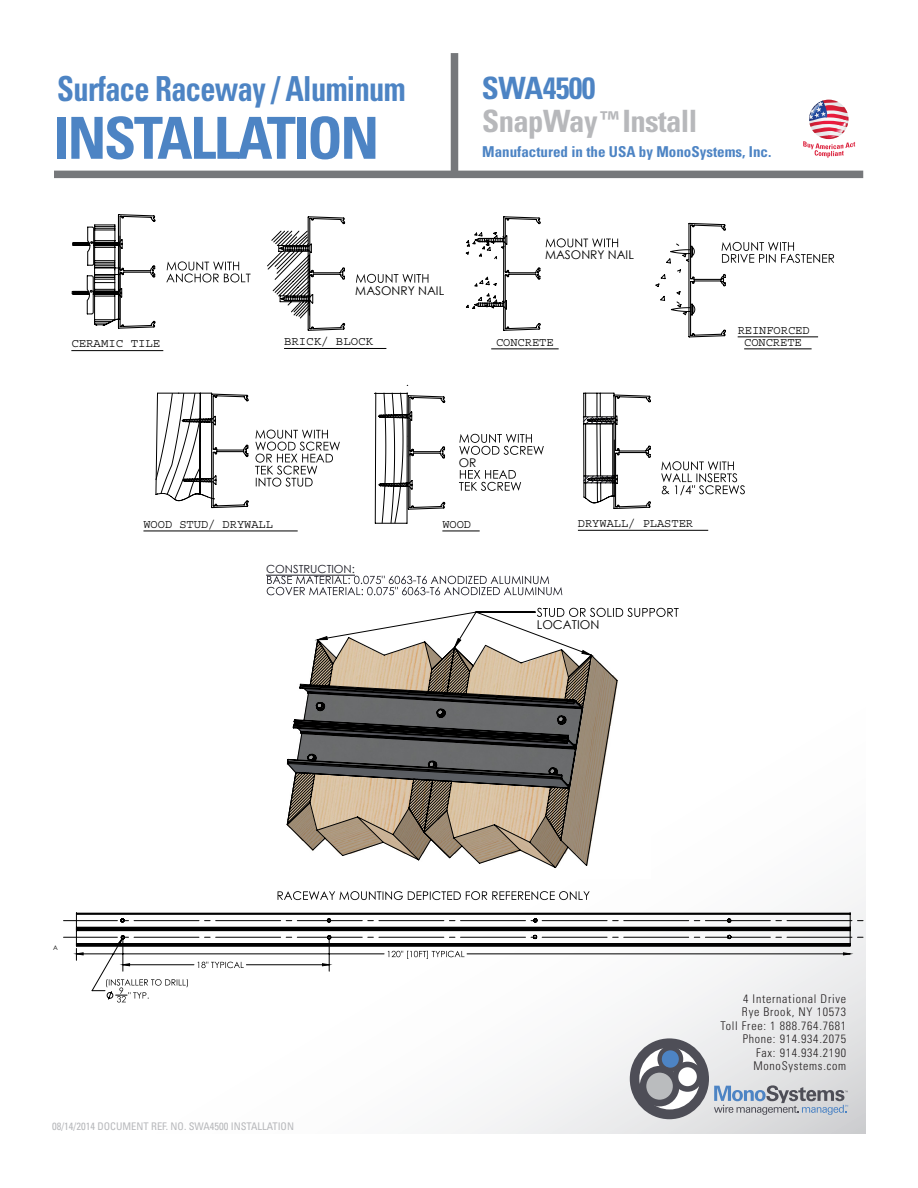
<style>
.page{position:relative;width:918px;height:1188px;background:#fff}
.page>*{position:absolute;margin:0;border:0;box-sizing:border-box;transform-origin:0 0}
.t1{font:700 condensed 58.05px "Univers";letter-spacing:-.04em;color:#4d84c4}
.t2{font:700 condensed 34.5px "Univers";letter-spacing:-.02em;color:#4d84c4;scale:.88 1}
.t3{font:700 condensed 30.75px "Univers";letter-spacing:-.02em;color:#b7b8bb}
.t4{font:700 condensed 30.75px "Univers";letter-spacing:-.02em;color:#4d84c4}
.t5{font:700 condensed 15px "Univers";color:#4d84c4}
.t6{font:12.15px "Century Gothic";color:#000}
.t7{font:300 condensed 12px/13.5px "Univers";letter-spacing:.06em;color:#231f20}
.t8{font:12px/12px "Courier";color:#000;text-align:center}
.t9{font:12px "Century Gothic";color:#000}
.t10{font:11.1px "Century Gothic";color:#1a1a24}
.t11{font:condensed 10.5px "Univers";color:#b7b8bb}
.t12{font:6.45px "Century Gothic";color:#000}
.s1{font-family:"Myriad Pro";font-weight:600;font-style:italic;font-stretch:normal}
</style>
<div class="page">
<div style="left:630px;top:1038px;width:79px;height:81px;background:#4e4e57;border-radius:50%"></div>
<svg style="left:639px;top:1048px;width:61px;height:61px"></svg>
<svg style="left:660px;top:1048px;width:21px;height:22px"></svg>
<div style="left:657px;top:1046px;width:26px;height:26px;border:4px solid #4e4e57;border-radius:50%"></div>
<div style="left:643px;top:1069px;width:33px;height:34px;background:#babcbe;border-radius:50%"></div>
<div style="left:640px;top:1066px;width:39px;height:40px;border:7px solid #4e4e57;border-radius:50%"></div>
<div style="left:676px;top:1064px;width:24px;height:25px;background:#fff;border-radius:50%"></div>
<div style="left:673px;top:1062px;width:29px;height:30px;border:6px solid #4e4e57;border-radius:50%"></div>
<svg style="left:714px;top:1085px;width:134px;height:30px"></svg>
<div style="left:54px;top:171px;width:809px;height:7px;background:#76787b"></div>
<div style="left:451px;top:53px;width:7px;height:121px;background:#76787b"></div>
<img style="left:810px;top:100px;width:39px;height:39px">
<img style="left:810px;top:101px;width:17px;height:20px">
<img style="left:809px;top:120px;width:16px;height:1px">
<img style="left:809px;top:102px;width:17px;height:18px">
<img style="left:827px;top:118px;width:20px;height:21px">
<img style="left:810px;top:102px;width:13px;height:17px">
<svg style="left:803px;top:141px;width:52px;height:17px"></svg>
<svg style="left:106px;top:995px;width:43px;height:8px"></svg>
<svg style="left:91px;top:968px;width:760px;height:27px"></svg>
<svg style="left:64px;top:913px;width:799px;height:55px"></svg>
<hr style="left:76px;top:946px;width:774px;height:1px;background:#000">
<hr style="left:76px;top:930px;width:774px;height:1px;background:#000">
<hr style="left:76px;top:927px;width:774px;height:1px;background:#000">
<hr style="left:76px;top:914px;width:774px;height:1px;background:#000">
<hr style="left:76px;top:944px;width:774px;height:1px;background:#000">
<hr style="left:71px;top:350px;width:92px;height:1px;background:#000">
<svg style="left:166px;top:261px;width:85px;height:21px"></svg>
<svg style="left:71px;top:214px;width:85px;height:115px"></svg>
<hr style="left:284px;top:348px;width:102px;height:1px;background:#000">
<svg style="left:356px;top:274px;width:72px;height:9px"></svg>
<svg style="left:267px;top:216px;width:79px;height:115px"></svg>
<hr style="left:491px;top:348px;width:68px;height:1px;background:#000">
<svg style="left:465px;top:216px;width:153px;height:115px"></svg>
<hr style="left:744px;top:348px;width:68px;height:1px;background:#000">
<svg style="left:655px;top:222px;width:179px;height:116px"></svg>
<hr style="left:143px;top:531px;width:155px;height:1px;background:#000">
<svg style="left:255px;top:430px;width:85px;height:57px"></svg>
<svg style="left:155px;top:392px;width:94px;height:117px"></svg>
<hr style="left:442px;top:531px;width:38px;height:1px;background:#000">
<svg style="left:459px;top:434px;width:85px;height:21px"></svg>
<svg style="left:459px;top:470px;width:62px;height:21px"></svg>
<hr style="left:374px;top:393px;width:34px;height:1px;background:#000">
<svg style="left:375px;top:385px;width:71px;height:139px"></svg>
<hr style="left:578px;top:530px;width:130px;height:1px;background:#000">
<svg style="left:661px;top:461px;width:84px;height:34px"></svg>
<svg style="left:582px;top:392px;width:69px;height:117px"></svg>
<svg style="left:537px;top:608px;width:142px;height:9px"></svg>
<hr style="left:266px;top:575px;width:89px;height:1px;background:#1a1a24">
<svg style="left:267px;top:576px;width:295px;height:19px"></svg>
<svg style="left:336px;top:611px;width:256px;height:25px"></svg>
<svg style="left:286px;top:637px;width:332px;height:231px"></svg>
<svg style="left:278px;top:891px;width:312px;height:9px"></svg>
<p class="t2" style="left:57px;top:68px;width:398px">Surface Raceway / Aluminum</p>
<p class="t1" style="left:54px;top:103px;width:327px">INSTALLATION</p>
<p class="t9" style="left:355px;top:283px;width:90px">MASONRY NAIL</p>
<p class="t8" style="left:71px;top:338px;width:90px">CERAMIC TILE</p>
<p class="t8" style="left:284px;top:336px;width:90px">BRICK/ BLOCK</p>
<p class="t4" style="left:482px;top:69px;width:115px">SWA4500</p>
<p class="t3" style="left:482px;top:102px;width:217px">SnapWay<span class="s1">™</span> Install</p>
<p class="t5" style="left:482px;top:142px;width:291px">Manufactured in the USA by MonoSystems, Inc.</p>
<p class="t9" style="left:545px;top:248px;width:90px">MASONRY NAIL</p>
<p class="t8" style="left:496px;top:336px;width:59px">CONCRETE</p>
<p class="t8" style="left:738px;top:324px;width:73px">REINFORCED<br>CONCRETE</p>
<p class="t9" style="left:459px;top:455px;width:19px">OR</p>
<p class="t8" style="left:143px;top:518px;width:131px">WOOD STUD/ DRYWALL</p>
<p class="t8" style="left:442px;top:518px;width:30px">WOOD</p>
<p class="t10" style="left:266px;top:562px;width:90px">CONSTRUCTION:</p>
<p class="t8" style="left:578px;top:518px;width:117px">DRYWALL/ PLASTER</p>
<p class="t6" style="left:537px;top:617px;width:64px">LOCATION</p>
<p class="t12" style="left:53px;top:944px;width:6px">A</p>
<p class="t11" style="left:52px;top:1120px;width:244px">08/14/2014 DOCUMENT REF. NO. SWA4500 INSTALLATION</p>
<p class="t7" style="left:742px;top:992px;width:106px">4 International Drive<br>Rye Brook, NY 10573</p>
<p class="t7" style="left:721px;top:1019px;width:127px">Toll Free: 1 888.764.7681</p>
<p class="t7" style="left:743px;top:1032px;width:105px">Phone: 914.934.2075</p>
<p class="t7" style="left:756px;top:1046px;width:92px">Fax: 914.934.2190</p>
<p class="t7" style="left:753px;top:1059px;width:94px">MonoSystems.com</p>
</div>
